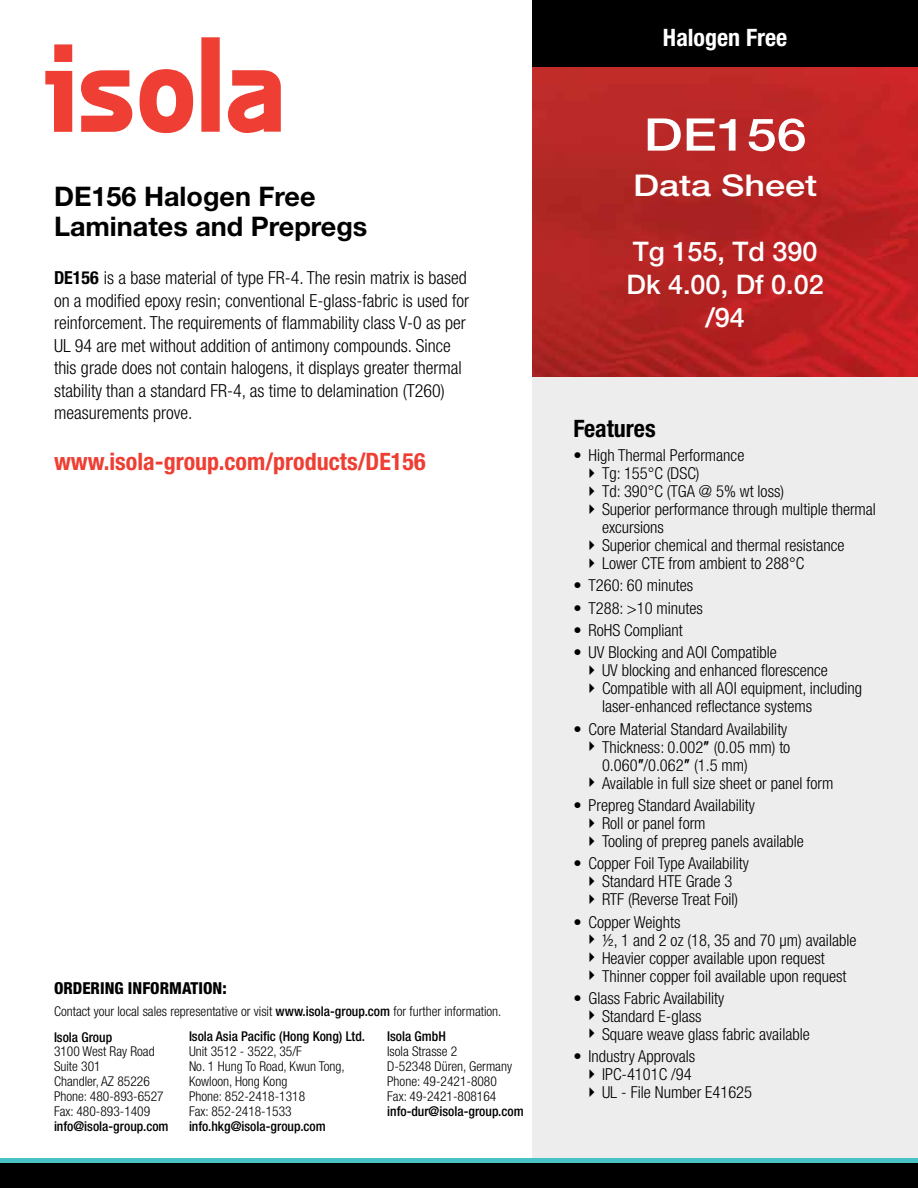
<style>
.page{position:relative;width:918px;height:1188px;background:#fff}
.page>*{position:absolute;margin:0;border:0;box-sizing:border-box;transform-origin:0 0}
.t1{font:500 45px "Helvetica Neue";color:#fff;scale:1.2 1}
.t2{font:500 30px "Helvetica Neue";color:#fff;scale:1.2 1}
.t3{font:700 27px/30px "Helvetica Neue";color:#000}
.t4{font:500 27px/33px "Helvetica Neue";color:#fff;text-align:center}
.t5{font:700 condensed 24px "Helvetica Neue";color:#ef3e33}
.t6{font:700 condensed 24px "Helvetica Neue";color:#fff}
.t7{font:700 condensed 24px "Helvetica Neue";color:#000}
.t8{font:300 condensed 18px/22.5px "Helvetica Neue";color:#000}
.t9{font:300 condensed 16.5px/18px "Helvetica Neue";color:#000}
.t10{font:800 condensed 16.5px "Helvetica Neue";color:#000}
.t11{font:300 condensed 13.5px/15px "Helvetica Neue";color:#000}
.t12{font:500 condensed 13.5px "Helvetica Neue";color:#000}
.s1{font-weight:700}
.s2{font-weight:500}
.s3{font-family:"Arial";font-weight:400;font-stretch:normal}
</style>
<div class="page">
<div style="left:532px;top:0;width:386px;height:69px;background:#000"></div>
<img style="left:532px;top:68px;width:386px;height:309px">
<div style="left:532px;top:377px;width:386px;height:811px;background:#ededee"></div>
<svg style="left:45px;top:37px;width:236px;height:96px"></svg>
<div style="left:0;top:1163px;width:918px;height:25px;background:#000"></div>
<div style="left:0;top:1158px;width:918px;height:5px;background:#48c2c5"></div>
<h3 class="t3" style="left:54px;top:180px;width:315px">DE156 Halogen Free<br>Laminates and Prepregs</h3>
<p class="t8" style="left:54px;top:266px;width:417px"><span class="s1">DE156</span> is a base material of type FR-4. The resin matrix is based on a modified epoxy resin; conventional E-glass-fabric is used for reinforcement. The requirements of flammability class V-0 as per UL 94 are met without addition of antimony compounds. Since this grade does not contain halogens, it displays greater thermal stability than a standard FR-4, as time to delamination (T260) measurements prove.</p>
<h3 class="t5" style="left:54px;top:447px;width:373px">www.isola-group.com/products/DE156</h3>
<p class="t10" style="left:54px;top:978px;width:174px">ORDERING INFORMATION:</p>
<p class="t11" style="left:54px;top:998px;width:449px;line-height:25.7px">Contact your local sales representative or visit <span class="s2">www.isola-group.com</span> for further information.<br><span class="s2">Isola Group</span></p>
<p class="t11" style="left:54px;top:1044px;width:111px">3100 West Ray Road<br>Suite 301<br>Chandler, AZ 85226<br>Phone: 480-893-6527<br>Fax: 480-893-1409</p>
<p class="t12" style="left:54px;top:1119px;width:116px">info@isola-group.com</p>
<p class="t12" style="left:387px;top:1029px;width:60px">Isola GmbH</p>
<p class="t11" style="left:387px;top:1044px;width:126px">Isola Strasse 2<br>D-52348 Düren, Germany<br>Phone: 49-2421-8080<br>Fax: 49-2421-808164</p>
<p class="t12" style="left:387px;top:1104px;width:138px">info-dur@isola-group.com</p>
<p class="t12" style="left:189px;top:1029px;width:178px">Isola Asia Pacific (Hong Kong) Ltd.</p>
<p class="t11" style="left:189px;top:1044px;width:157px">Unit 3512 - 3522, 35/F<br>No. 1 Hung To Road, Kwun Tong,<br>Kowloon, Hong Kong<br>Phone: 852-2418-1318<br>Fax: 852-2418-1533</p>
<p class="t12" style="left:189px;top:1119px;width:138px">info.hkg@isola-group.com</p>
<h3 class="t6" style="left:663px;top:23px;width:126px">Halogen Free</h3>
<h1 class="t1" style="left:644px;top:108px;width:137px">DE156</h1>
<h2 class="t2" style="left:633px;top:167px;width:155px">Data Sheet</h2>
<h3 class="t4" style="left:627px;top:235px;width:199px">Tg 155, Td 390<br>Dk 4.00, Df 0.02 /94</h3>
<h3 class="t7" style="left:574px;top:414px;width:84px">Features</h3>
<p class="t9" style="left:602px;top:446px;width:275px;text-indent:-29px">• High Thermal Performance<br>Tg: 155°C (DSC)<br>Td: 390°C (TGA @ 5% wt loss)<br>Superior performance through multiple thermal excursions<br>Superior chemical and thermal resistance<br>Lower CTE from ambient to 288°C</p>
<p class="t9" style="left:574px;top:576px;width:121px">• T260: 60 minutes</p>
<p class="t9" style="left:574px;top:599px;width:131px">• T288: &gt;10 minutes</p>
<p class="t9" style="left:574px;top:621px;width:111px">• RoHS Compliant</p>
<p class="t9" style="left:602px;top:643px;width:262px;text-indent:-28px">• UV Blocking and AOI Compatible<br>UV blocking and enhanced florescence Compatible with all AOI equipment, including laser-enhanced reflectance systems</p>
<p class="t9" style="left:602px;top:720px;width:233px;text-indent:-28px">• Core Material Standard Availability Thickness: 0.002<span class="s3">″</span> (0.05 mm) to 0.060<span class="s3">″</span>/0.062<span class="s3">″</span> (1.5 mm)<br>Available in full size sheet or panel form</p>
<p class="t9" style="left:602px;top:796px;width:203px;text-indent:-28px">• Prepreg Standard Availability<br>Roll or panel form<br>Tooling of prepreg panels available</p>
<p class="t9" style="left:602px;top:854px;width:148px;text-indent:-28px">• Copper Foil Type Availability<br>Standard HTE Grade 3<br>RTF (Reverse Treat Foil)</p>
<p class="t9" style="left:602px;top:913px;width:256px;text-indent:-28px">• Copper Weights<br>½, 1 and 2 oz (18, 35 and 70 µm) available Heavier copper available upon request Thinner copper foil available upon request</p>
<p class="t9" style="left:602px;top:989px;width:209px;text-indent:-28px">• Glass Fabric Availability<br>Standard E-glass<br>Square weave glass fabric available</p>
<p class="t9" style="left:602px;top:1047px;width:152px;text-indent:-28px">• Industry Approvals<br>IPC-4101C /94<br>UL - File Number E41625</p>
</div>
